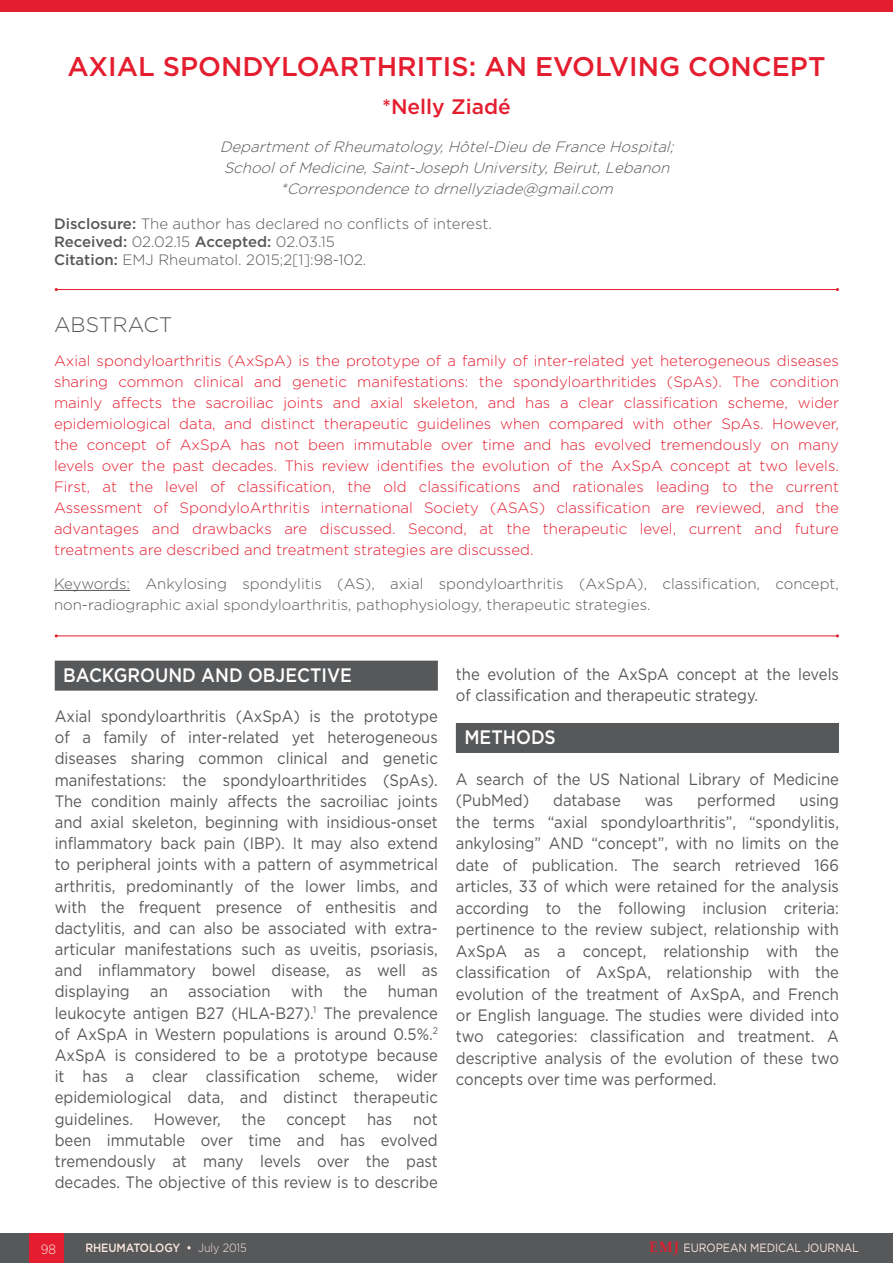
<style>
.page{position:relative;width:893px;height:1263px;background:#fff}
.page>*{position:absolute;margin:0;border:0;box-sizing:border-box;transform-origin:0 0}
._1__Title{font:500 27px "Gotham";color:#e41d2f}
._2__Authors{font:500 21px "Gotham";color:#e41d2f}
._5__Abstract_Title{font:300 21px "Gotham";color:#57585a}
._8__Heading_1{font:500 19.5px "Gotham";color:#fff;scale:.9 1}
._11__Main_text{font:16.5px/21.1px "Gotham";color:#57585a;text-align:justify;scale:.9 1}
._11__Main_text-2{font:16.5px "Gotham";letter-spacing:-.025em;color:#57585a;scale:.9 1}
._6__Abstract_text{font:300 15px/21px "Gotham";color:#e41d2f;text-align:justify}
._7__Keywords{font:300 15px/21px "Gotham";color:#57585a}
._3__Bi-lines{font:italic 300 15px/21px "Gotham";color:#57585a}
._4__Disclosure_Recei{font:300 15px "Gotham";color:#57585a}
._4__Disclosure_Recei-2{font:500 15px "Gotham";letter-spacing:-.005em;color:#57585a}
.t1{font:300 13.5px "Gotham";color:#fce7de;scale:.9 1}
.t2{font:12px "Gotham";letter-spacing:-.005em;color:#fce7de;scale:.9 1}
.t3{font:500 12px "Gotham";letter-spacing:-.005em;color:#fce7de;scale:.9 1}
.s1{font-weight:500}
.s2{font-weight:300}
.s3{font-family:"Palatino Linotype";font-weight:700;font-size:15px;color:#e41d2f}
</style>
<div class="page">
<div style="left:0;top:1233px;width:893px;height:30px;background:#57585a"></div>
<div style="left:30px;top:1233px;width:34px;height:30px;background:#e41d2f"></div>
<hr style="left:54px;top:590px;width:76px;height:1px;background:#57585a">
<hr style="left:56px;top:289px;width:781px;height:1px;background:#e41d2f">
<hr style="left:56px;top:635px;width:781px;height:1px;background:#e41d2f">
<div style="left:55px;top:661px;width:383px;height:30px;background:#57585a"></div>
<div style="left:456px;top:723px;width:383px;height:30px;background:#57585a"></div>
<div style="left:0;top:0;width:893px;height:11px;background:#e41d2f"></div>
<p class="_1__Title" style="left:67px;top:48px;width:759px">AXIAL SPONDYLOARTHRITIS: AN EVOLVING CONCEPT</p>
<p class="_2__Authors" style="left:382px;top:92px;width:130px">*Nelly Ziadé</p>
<p class="_3__Bi-lines" style="left:220px;top:135px;width:460px">DepartmentofRheumatology,Hôtel-Dieu deFranceHospital;<br>SchoolofMedicine,Saint-Joseph University,Beirut,Lebanon</p>
<p class="_3__Bi-lines" style="left:280px;top:177px;width:339px">*Correspondenceto drnellyziade@gmail.com</p>
<p class="_4__Disclosure_Recei" style="left:54px;top:214px;width:439px"><span class="s1">Disclosure:</span> The author has declared no conflicts of interest.</p>
<p class="_4__Disclosure_Recei-2" style="left:54px;top:231px;width:282px">Received: <span class="s2">02.02.15</span> Accepted: <span class="s2">02.03.15</span></p>
<p class="_4__Disclosure_Recei" style="left:54px;top:250px;width:314px"><span class="s1">Citation:</span> EMJ Rheumatol. 2015;2[1]:98-102.</p>
<p class="_5__Abstract_Title" style="left:54px;top:312px;width:120px">ABSTRACT</p>
<p class="_6__Abstract_text" style="left:54px;top:350px;width:786px">Axial spondyloarthritis (AxSpA) is the prototype of a family of inter-related yet heterogeneous diseases sharing common clinical and genetic manifestations: the spondyloarthritides (SpAs). The condition mainly affects the sacroiliac joints and axial skeleton, and has a clear classification scheme, wider epidemiological data, and distinct therapeutic guidelines when compared with other SpAs. However, the concept of AxSpA has not been immutable over time and has evolved tremendously on many levels over the past decades. This review identifies the evolution of the AxSpA concept at two levels.<br>First, at the level of classification, the old classifications and rationales leading to the current Assessment of SpondyloArthritis international Society (ASAS) classification are reviewed, and the advantages and drawbacks are discussed. Second, at the therapeutic level, current and future treatments are described and treatment strategies are discussed.</p>
<p class="_7__Keywords" style="left:54px;top:573px;width:786px">Keywords: Ankylosing spondylitis (AS), axial spondyloarthritis (AxSpA), classification, concept, non-radiographic axial spondyloarthritis, pathophysiology, therapeutic strategies.</p>
<p class="_8__Heading_1" style="left:63px;top:662px;width:322px">BACKGROUND AND OBJECTIVE</p>
<p class="_11__Main_text" style="left:55px;top:705px;width:427px">Axial spondyloarthritis (AxSpA) is the prototype of a family of inter-related yet heterogeneous diseases sharing common clinical and genetic manifestations: the spondyloarthritides (SpAs).<br>The condition mainly affects the sacroiliac joints and axial skeleton, beginning with insidious-onset inflammatory back pain (IBP). It may also extend to peripheral joints with a pattern of asymmetrical arthritis, predominantly of the lower limbs, and with the frequent presence of enthesitis and dactylitis, and can also be associated with extra&shy;articular manifestations such as uveitis, psoriasis, and inflammatory bowel disease, as well as displaying an association with the human leukocyte antigen B27 (HLA-B27).<sup>1</sup> The prevalence of AxSpA in Western populations is around 0.5%.<sup>2<br></sup>AxSpA is considered to be a prototype because it has a clear classification scheme, wider epidemiological data, and distinct therapeutic guidelines.</p>
<p class="_11__Main_text-2" style="left:154px;top:1108px;width:76px">However,</p>
<p class="_11__Main_text" style="left:242px;top:1108px;width:28px">the</p>
<p class="_11__Main_text" style="left:286px;top:1108px;width:68px">concept</p>
<p class="_11__Main_text" style="left:367px;top:1108px;width:29px">has</p>
<p class="_11__Main_text" style="left:55px;top:1108px;width:427px;text-indent:358px">not been immutable over time and has evolved tremendously at many levels over the past decades. The objective of this review is to describe</p>
<p class="_11__Main_text" style="left:456px;top:663px;width:427px">the evolution of the AxSpA concept at the levels of classification and therapeutic strategy.</p>
<p class="_8__Heading_1" style="left:464px;top:725px;width:103px">METHODS</p>
<p class="_11__Main_text" style="left:456px;top:768px;width:427px">A search of the US National Library of Medicine (PubMed)</p>
<p class="_11__Main_text" style="left:553px;top:789px;width:77px">database</p>
<p class="_11__Main_text" style="left:645px;top:789px;width:33px">was</p>
<p class="_11__Main_text" style="left:697px;top:789px;width:89px">performed</p>
<p class="_11__Main_text" style="left:456px;top:789px;width:427px;text-indent:344px">using the terms “axial spondyloarthritis”, “spondylitis, ankylosing” AND “concept”, with no limits on the date of publication. The search retrieved 166 articles, 33 of which were retained for the analysis according to the following inclusion criteria: pertinence to the review subject, relationship with AxSpA as a concept, relationship with the classification of AxSpA, relationship with the evolution of the treatment of AxSpA, and French or English language. The studies were divided into two categories: classification and treatment. A descriptive analysis of the evolution of these two concepts over time was performed.</p>
<p class="t1" style="left:41px;top:1240px;width:19px">98</p>
<p class="t3" style="left:85px;top:1240px;width:181px">RHEUMATOLOGY • <span class="s2">July 2015</span></p>
<p class="t2" style="left:650px;top:1240px;width:234px"><span class="s3">EMJ</span> EUROPEAN MEDICAL JOURNAL</p>
</div>
